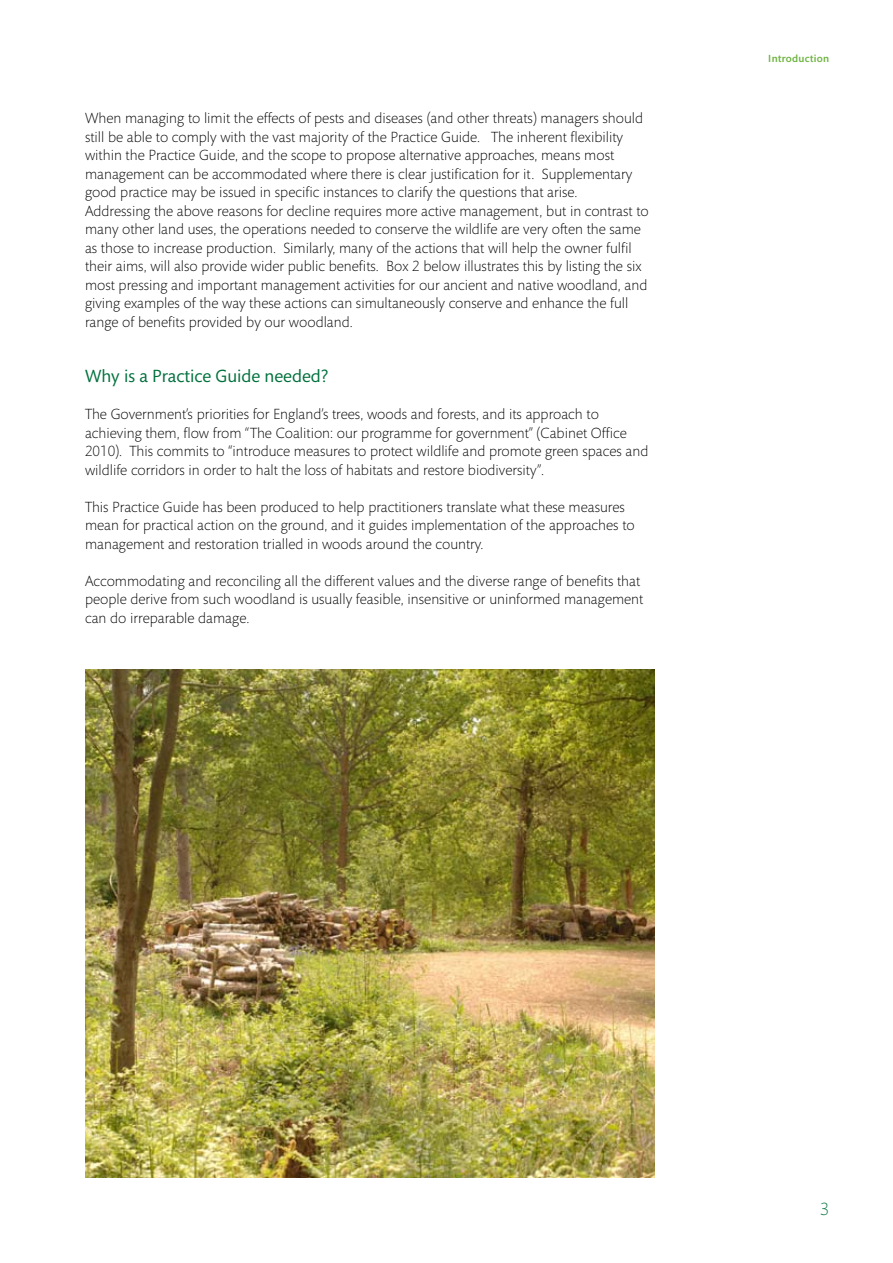
<style>
.page{position:relative;width:893px;height:1263px;background:#fff}
.page>*{position:absolute;margin:0;border:0;box-sizing:border-box;transform-origin:0 0}
.t1{font:18px "Mundo Sans";color:#00703c}
.t2{font:300 18px "Mundo Sans";color:#00703c}
.t3{font:300 15px/18.5px "Mundo Sans";color:#000}
.t4{font:500 10.5px "Mundo Sans";letter-spacing:.03em;color:#6db33f}
</style>
<div class="page">
<img style="left:85px;top:669px;width:570px;height:509px">
<p class="t3" style="left:85px;top:110px;width:565px">When managing to limit the effects of pests and diseases (and other threats) managers should still be able to comply with the vast majority of the Practice Guide. The inherent flexibility within the Practice Guide, and the scope to propose alternative approaches, means most management can be accommodated where there is clear justification for it. Supplementary good practice may be issued in specific instances to clarify the questions that arise.<br>Addressing the above reasons for decline requires more active management, but in contrast to many other land uses, the operations needed to conserve the wildlife are very often the same as those to increase production. Similarly, many of the actions that will help the owner fulfil their aims, will also provide wider public benefits. Box 2 below illustrates this by listing the six most pressing and important management activities for our ancient and native woodland, and giving examples of the way these actions can simultaneously conserve and enhance the full range of benefits provided by our woodland.</p>
<p class="t1" style="left:85px;top:367px;width:245px">Why is a Practice Guide needed?</p>
<p class="t3" style="left:85px;top:406px;width:565px">The Government’s priorities for England’s trees, woods and forests, and its approach to achieving them, flow from “The Coalition: our programme for government” (Cabinet Office 2010). This commits to “introduce measures to protect wildlife and promote green spaces and wildlife corridors in order to halt the loss of habitats and restore biodiversity”.</p>
<p class="t3" style="left:85px;top:498px;width:551px">This Practice Guide has been produced to help practitioners translate what these measures mean for practical action on the ground, and it guides implementation of the approaches to management and restoration trialled in woods around the country.</p>
<p class="t3" style="left:85px;top:572px;width:560px">Accommodating and reconciling all the different values and the diverse range of benefits that people derive from such woodland is usually feasible, insensitive or uninformed management can do irreparable damage.</p>
<p class="t4" style="left:768px;top:52px;width:62px">Introduction</p>
<p class="t2" style="left:820px;top:1199px;width:11px">3</p>
</div>
